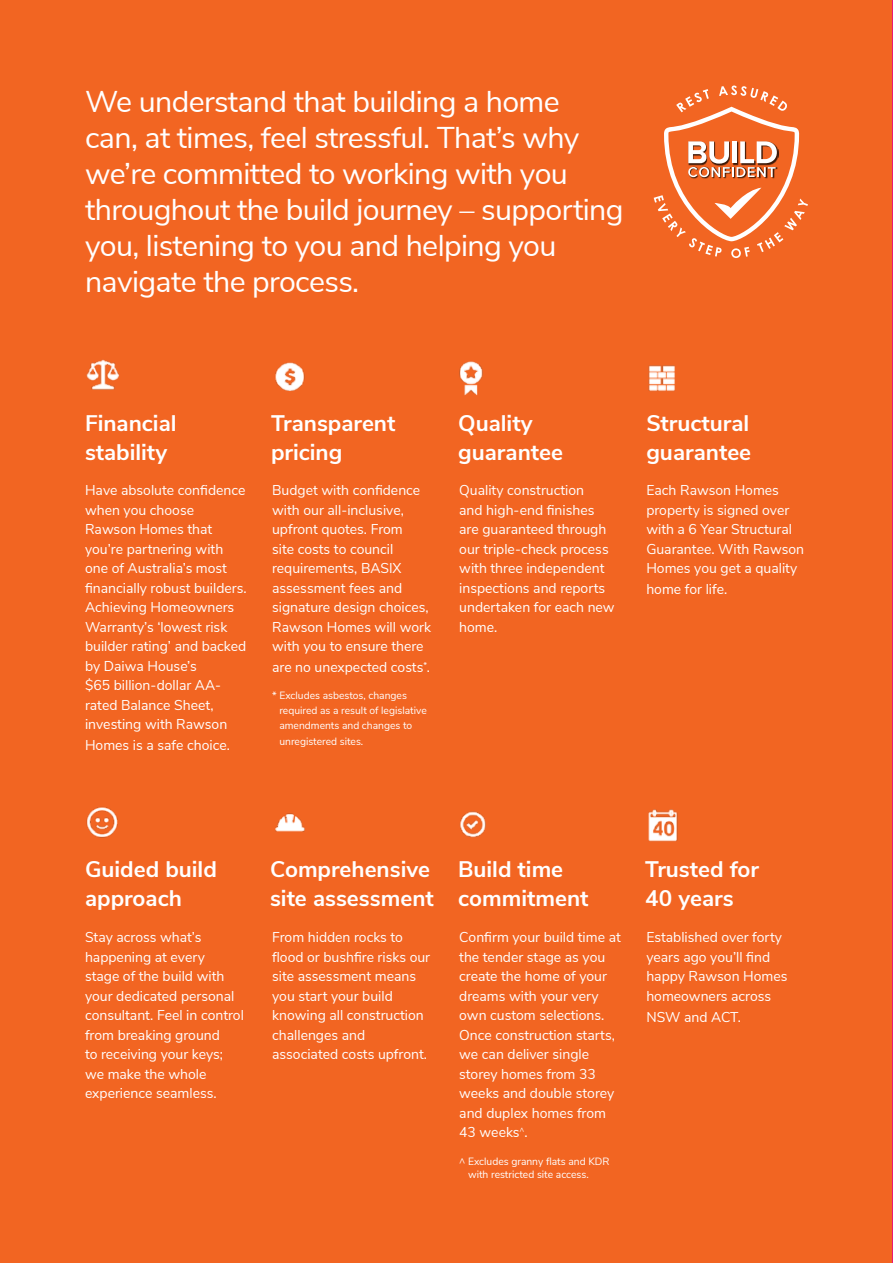
<style>
.page{position:relative;width:893px;height:1263px;background:#f26522}
.page>*{position:absolute;margin:0;border:0;box-sizing:border-box;transform-origin:0 0}
.t1{font:30px/36px "Nunito Sans";letter-spacing:-.02em;color:#fff}
.t2{font:700 22.5px/28.5px "Nunito Sans";color:#fff}
.t3{font:14.25px/19.5px "Nunito Sans";color:#fff}
.t4{font:10.5px/15px "Nunito Sans";color:#fff}
</style>
<div class="page">
<hr style="left:892px;top:0;width:1px;height:1263px;background:#ec008c">
<img style="left:86px;top:359px;width:33px;height:31px">
<img style="left:86px;top:806px;width:32px;height:32px">
<img style="left:275px;top:362px;width:30px;height:29px">
<img style="left:275px;top:813px;width:30px;height:19px">
<img style="left:459px;top:361px;width:24px;height:35px">
<img style="left:460px;top:811px;width:26px;height:27px">
<img style="left:648px;top:365px;width:27px;height:26px">
<img style="left:648px;top:809px;width:30px;height:33px">
<svg style="left:654px;top:86px;width:154px;height:172px"></svg>
<h1 class="t1" style="left:85px;top:82px;width:540px">We understand that building a home<br>can, at times, feel stressful. That’s why we’re committed to working with you throughout the build journey – supporting you, listening to you and helping you navigate the process.</h1>
<h2 class="t2" style="left:85px;top:408px;width:93px">Financial stability</h2>
<h2 class="t2" style="left:271px;top:408px;width:126px">Transparent pricing</h2>
<h2 class="t2" style="left:458px;top:408px;width:106px">Quality guarantee</h2>
<h2 class="t2" style="left:646px;top:408px;width:106px">Structural guarantee</h2>
<p class="t3" style="left:85px;top:480px;width:163px">Have absolute confidence when you choose<br>Rawson Homes that you’re partnering with one of Australia’s most financially robust builders.<br>Achieving Homeowners<br>Warranty’s ‘lowest risk builder rating’ and backed by Daiwa House’s<br>$65 billion-dollar AA&shy;rated Balance Sheet, investing with Rawson</p>
<p class="t3" style="left:85px;top:735px;width:146px">Homes is a safe choice.</p>
<p class="t3" style="left:272px;top:480px;width:160px">Budget with confidence with our all-inclusive, upfront quotes. From<br>site costs to council requirements, BASIX assessment fees and signature design choices,<br>Rawson Homes will work with you to ensure there</p>
<p class="t3" style="left:272px;top:657px;width:159px">are no unexpected costs<sup>*</sup>.</p>
<p class="t4" style="left:279px;top:688px;width:149px;text-indent:-7px">* Excludes asbestos, changes required as a result of legislative amendments and changes to unregistered sites.</p>
<p class="t3" style="left:459px;top:480px;width:157px">Quality construction<br>and high-end finishes are guaranteed through our triple-check process with three independent inspections and reports undertaken for each new home.</p>
<p class="t3" style="left:646px;top:480px;width:159px">Each Rawson Homes property is signed over with a 6 Year Structural<br>Guarantee. With Rawson<br>Homes you get a quality</p>
<p class="t3" style="left:646px;top:579px;width:82px">home for life.</p>
<h2 class="t2" style="left:85px;top:854px;width:133px">Guided build approach</h2>
<h2 class="t2" style="left:270px;top:854px;width:165px">Comprehensive site assessment</h2>
<h2 class="t2" style="left:458px;top:854px;width:132px">Build time commitment</h2>
<h2 class="t2" style="left:645px;top:854px;width:115px">Trusted for<br>40 years</h2>
<p class="t3" style="left:85px;top:927px;width:160px">Stay across what’s happening at every<br>stage of the build with your dedicated personal consultant. Feel in control from breaking ground<br>to receiving your keys; we make the whole experience seamless.</p>
<p class="t3" style="left:272px;top:927px;width:160px">From hidden rocks to flood or bushfire risks our site assessment means you start your build knowing all construction challenges and associated costs upfront.</p>
<p class="t3" style="left:459px;top:927px;width:163px">Confirm your build time at the tender stage as you create the home of your dreams with your very own custom selections.<br>Once construction starts, we can deliver single storey homes from 33 weeks and double storey and duplex homes from<br>43 weeks<sup>^</sup>.</p>
<p class="t4" style="left:468px;top:1153px;width:143px;line-height:13.5px;text-indent:-9px">^ Excludes granny flats and KDR with restricted site access.</p>
<p class="t3" style="left:646px;top:927px;width:143px">Established over forty years ago you’ll find happy Rawson Homes homeowners across</p>
<p class="t3" style="left:646px;top:1006px;width:96px">NSW and ACT.</p>
</div>
